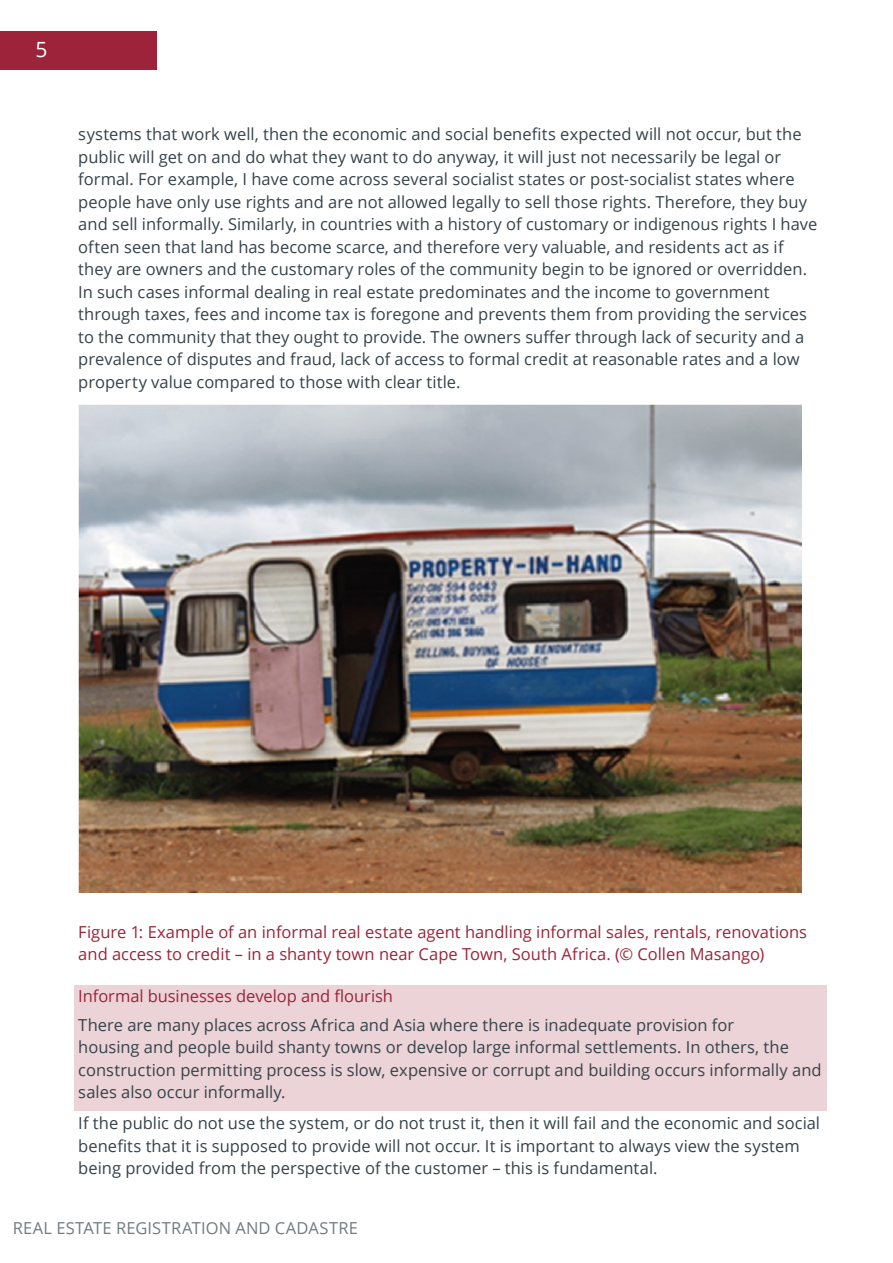
<style>
.page{position:relative;width:893px;height:1263px;background:#fff}
.page>*{position:absolute;margin:0;border:0;box-sizing:border-box;transform-origin:0 0}
.Body_Text{font:21px "Open Sans";color:#fff}
.Body_Text-2{font:16.5px/22.5px "Open Sans";color:#36424a}
.Shaded_box_colour{font:16.5px/22.5px "Open Sans";color:#36424a}
.Heading_4_caption{font:16.5px/22.5px "Open Sans";color:#9c2339}
.Shaded_box_heading_4{font:16.5px "Open Sans";letter-spacing:-.005em;color:#9c2339}
.Publication_footer{font:16.5px "Open Sans";letter-spacing:.01em;color:#727b80}
.Body_Text-3{font:13.5px "Open Sans";color:#fff}
</style>
<div class="page">
<img style="left:78px;top:404px;width:723px;height:489px">
<div style="left:74px;top:985px;width:753px;height:25px;background:#ebd3d7"></div>
<div style="left:74px;top:1010px;width:753px;height:101px;background:#ebd3d7"></div>
<div style="left:0;top:31px;width:157px;height:39px;background:#9c2339"></div>
<p class="Body_Text" style="left:35px;top:35px;width:14px">5</p>
<p class="Body_Text-3" style="left:35px;top:42px;width:14px">IP</p>
<p class="Body_Text-2" style="left:78px;top:123px;width:741px">systems that work well, then the economic and social benefits expected will not occur, but the public will get on and do what they want to do anyway, it will just not necessarily be legal or formal. For example, I have come across several socialist states or post-socialist states where people have only use rights and are not allowed legally to sell those rights. Therefore, they buy and sell informally. Similarly, in countries with a history of customary or indigenous rights I have often seen that land has become scarce, and therefore very valuable, and residents act as if they are owners and the customary roles of the community begin to be ignored or overridden.<br>In such cases informal dealing in real estate predominates and the income to government through taxes, fees and income tax is foregone and prevents them from providing the services to the community that they ought to provide. The owners suffer through lack of security and a prevalence of disputes and fraud, lack of access to formal credit at reasonable rates and a low property value compared to those with clear title.</p>
<p class="Heading_4_caption" style="left:78px;top:920px;width:730px">Figure 1: Example of an informal real estate agent handling informal sales, rentals, renovations and access to credit – in a shanty town near Cape Town, South Africa. (© Collen Masango)</p>
<p class="Shaded_box_heading_4" style="left:78px;top:985px;width:316px">Informal businesses develop and flourish</p>
<p class="Shaded_box_colour" style="left:78px;top:1013px;width:745px">There are many places across Africa and Asia where there is inadequate provision for<br>housing and people build shanty towns or develop large informal settlements. In others, the construction permitting process is slow, expensive or corrupt and building occurs informally and sales also occur informally.</p>
<p class="Body_Text-2" style="left:78px;top:1112px;width:743px">If the public do not use the system, or do not trust it, then it will fail and the economic and social benefits that it is supposed to provide will not occur. It is important to always view the system being provided from the perspective of the customer – this is fundamental.</p>
<p class="Publication_footer" style="left:13px;top:1217px;width:347px">REAL ESTATE REGISTRATION AND CADASTRE</p>
</div>
